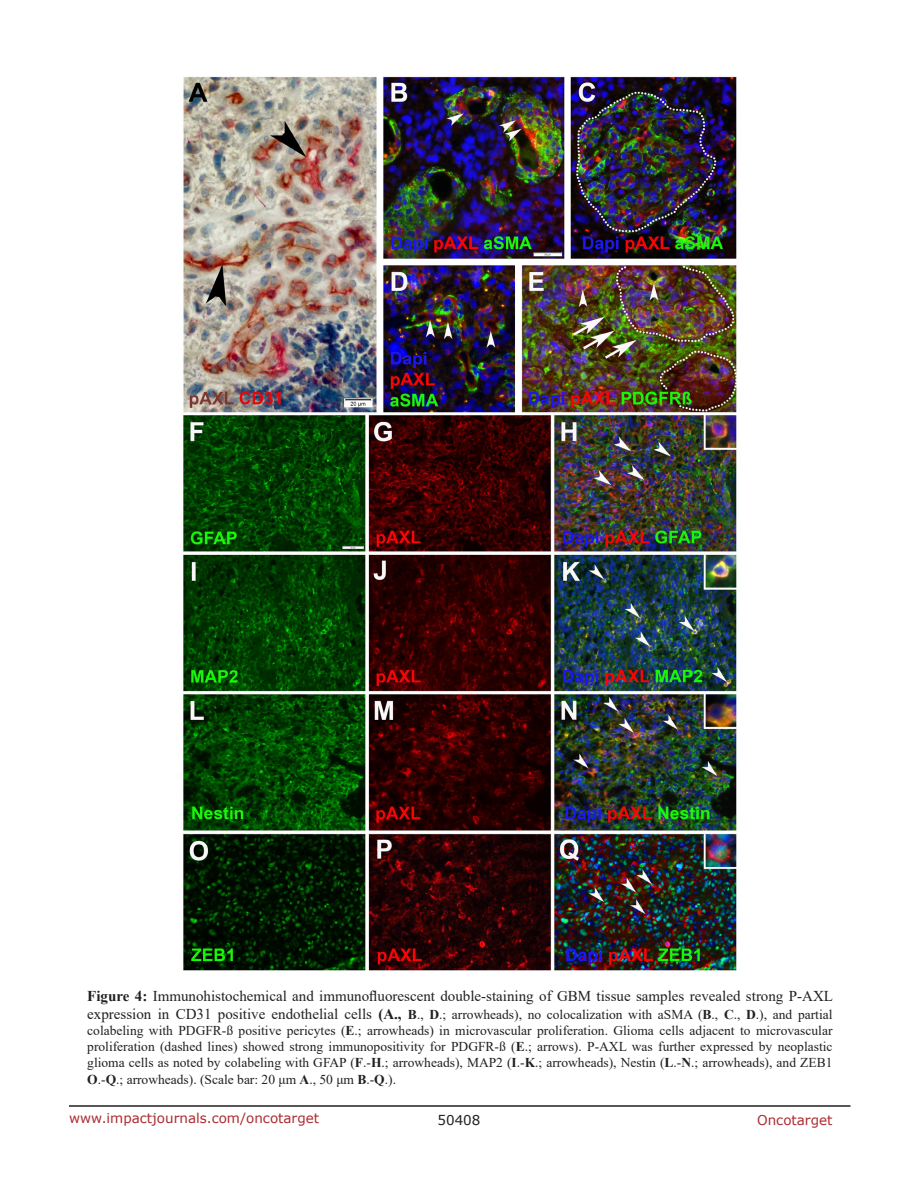
<style>
.page{position:relative;width:918px;height:1188px;background:#fff}
.page>*{position:absolute;margin:0;border:0;box-sizing:border-box;transform-origin:0 0}
.FigureText{font:15px "Times New Roman";color:#231f20}
.FigureText-2{font:13.5px/16.2px "Times New Roman";color:#221f22;text-align:justify}
.t1{font:13.5px "Verdana";color:#ac2b31}
.t2{font:13.5px "Verdana";color:#221f22}
.s1{font-weight:700;color:#221f22}
.s2{font-size:15px;color:#231f20}
.s3{font-weight:700;font-size:15px;color:#231f20}
.s4{font-weight:700}
</style>
<div class="page">
<hr style="left:69px;top:1105px;width:781px;height:2px;background:#231f20">
<img style="left:183px;top:76px;width:554px;height:895px">
<p class="FigureText" style="left:87px;top:985px;width:747px"><span class="s1">Figure 4:</span> Immunohistochemical and immunofluorescent double-staining of GBM tissue samples revealed strong P-AXL</p>
<p class="FigureText-2" style="left:87px;top:1006px;width:747px"><span class="s2">expression in CD31 positive endothelial cells</span> <span class="s3">(A.,</span> <span class="s4">B</span>., <span class="s4">D</span>.; arrowheads), no colocalization with aSMA (<span class="s4">B</span>., <span class="s4">C</span>., <span class="s4">D</span>.), and partial colabeling with PDGFR-ß positive pericytes (<span class="s4">E</span>.; arrowheads) in microvascular proliferation. Glioma cells adjacent to microvascular proliferation (dashed lines) showed strong immunopositivity for PDGFR-ß (<span class="s4">E</span>.; arrows). P-AXL was further expressed by neoplastic glioma cells as noted by colabeling with GFAP (<span class="s4">F</span>.-<span class="s4">H</span>.; arrowheads), MAP2 (<span class="s4">I</span>.-<span class="s4">K</span>.; arrowheads), Nestin (<span class="s4">L</span>.-<span class="s4">N</span>.; arrowheads), and ZEB1<br><span class="s4">O</span>.-<span class="s4">Q</span>.; arrowheads). (Scale bar: 20 μm <span class="s4">A</span>., 50 μm <span class="s4">B</span>.-<span class="s4">Q</span>.).</p>
<p class="t1" style="left:69px;top:1109px;width:252px">www.impactjournals.com/oncotarget</p>
<p class="t2" style="left:438px;top:1111px;width:44px">50408</p>
<p class="t1" style="left:757px;top:1111px;width:77px">Oncotarget</p>
</div>
